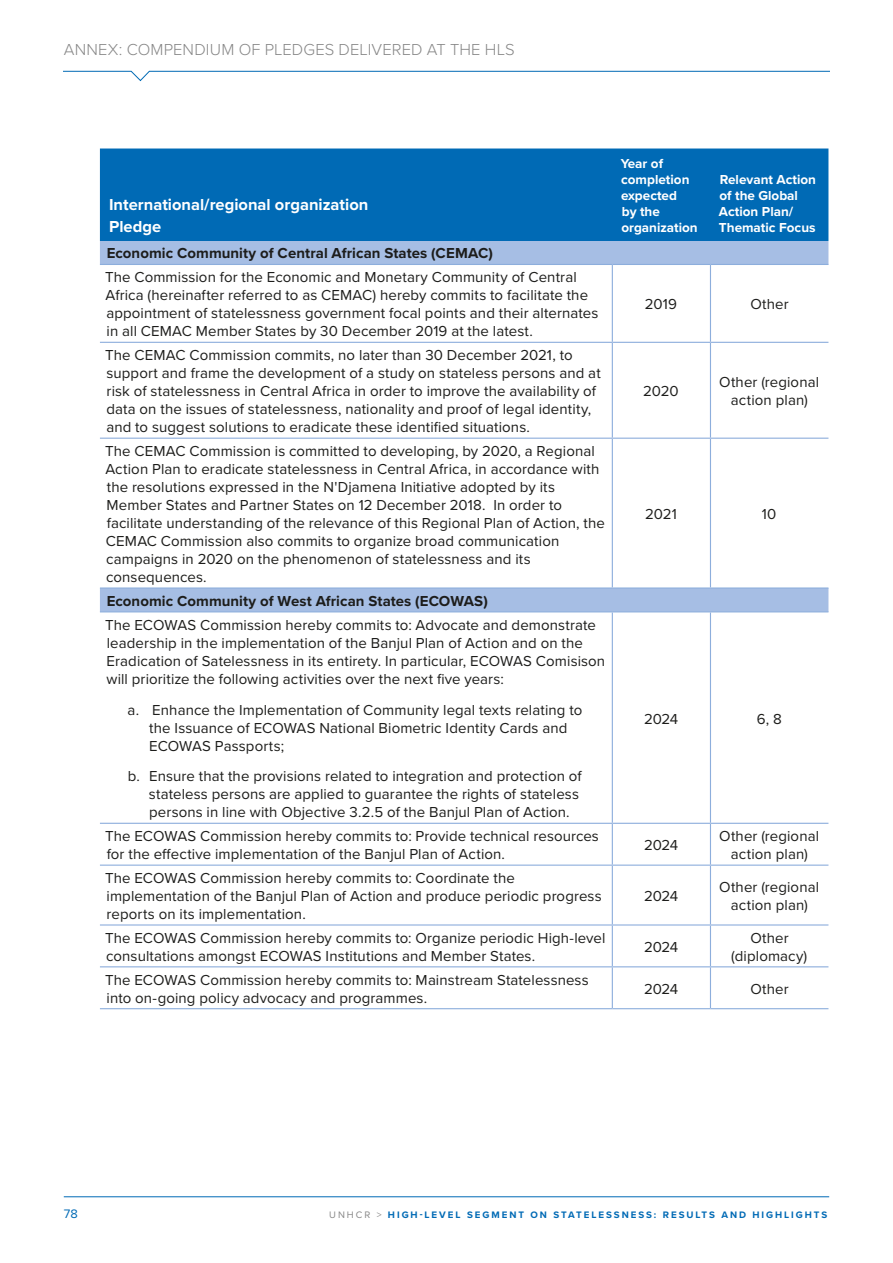
<style>
.page{position:relative;width:893px;height:1263px;background:#fff}
.page>*{position:absolute;margin:0;border:0;box-sizing:border-box;transform-origin:0 0}
.t1{font:300 16.5px "Proxima Nova";letter-spacing:.015em;color:#878787}
.Table-header{font:700 16.5px/22.5px "Proxima Nova";color:#fff}
.Annex_Table_Text{font:15px/18px "Proxima Nova";letter-spacing:.005em;color:#1d1d1b}
.Annex_table_text_cen{font:15px/18px "Proxima Nova";letter-spacing:.005em;color:#1d1d1b;text-align:center}
.Annex_Table_Text-2{font:700 15px "Proxima Nova";letter-spacing:.005em;color:#1d1d1b}
.Table-header-2{font:700 13.5px/16.2px "Proxima Nova";color:#fff}
.t2{font:12.75px "Proxima Nova";color:#006ab5}
.t3{font:700 9.75px "Proxima Nova";letter-spacing:.2em;color:#006ab5}
.s1{font-weight:400;color:#878787}
</style>
<div class="page">
<div style="left:100px;top:148px;width:728px;height:93px;background:#006ab5"></div>
<svg style="left:100px;top:241px;width:728px;height:370px"></svg>
<hr style="left:100px;top:264px;width:512px;height:1px;background:#8daedc">
<hr style="left:100px;top:587px;width:512px;height:2px;background:#8daedc">
<hr style="left:612px;top:587px;width:98px;height:2px;background:#8daedc">
<hr style="left:710px;top:587px;width:118px;height:2px;background:#8daedc">
<hr style="left:100px;top:611px;width:512px;height:1px;background:#8daedc">
<hr style="left:100px;top:1008px;width:512px;height:1px;background:#8daedc">
<hr style="left:612px;top:1008px;width:98px;height:1px;background:#8daedc">
<hr style="left:710px;top:1008px;width:118px;height:1px;background:#8daedc">
<hr style="left:612px;top:264px;width:98px;height:1px;background:#8daedc">
<hr style="left:710px;top:264px;width:118px;height:1px;background:#8daedc">
<hr style="left:612px;top:611px;width:98px;height:1px;background:#8daedc">
<hr style="left:710px;top:611px;width:118px;height:1px;background:#8daedc">
<hr style="left:612px;top:265px;width:1px;height:77px;background:#8daedc">
<hr style="left:710px;top:265px;width:1px;height:77px;background:#8daedc">
<hr style="left:100px;top:342px;width:512px;height:1px;background:#8daedc">
<hr style="left:612px;top:342px;width:98px;height:1px;background:#8daedc">
<hr style="left:612px;top:343px;width:1px;height:95px;background:#8daedc">
<hr style="left:710px;top:342px;width:118px;height:1px;background:#8daedc">
<hr style="left:710px;top:343px;width:1px;height:95px;background:#8daedc">
<hr style="left:100px;top:438px;width:512px;height:1px;background:#8daedc">
<hr style="left:612px;top:438px;width:98px;height:1px;background:#8daedc">
<hr style="left:612px;top:439px;width:1px;height:148px;background:#8daedc">
<hr style="left:710px;top:438px;width:118px;height:1px;background:#8daedc">
<hr style="left:710px;top:439px;width:1px;height:148px;background:#8daedc">
<hr style="left:612px;top:612px;width:1px;height:211px;background:#8daedc">
<hr style="left:710px;top:612px;width:1px;height:211px;background:#8daedc">
<hr style="left:100px;top:823px;width:512px;height:1px;background:#8daedc">
<hr style="left:612px;top:823px;width:98px;height:1px;background:#8daedc">
<hr style="left:612px;top:824px;width:1px;height:40px;background:#8daedc">
<hr style="left:710px;top:823px;width:118px;height:1px;background:#8daedc">
<hr style="left:710px;top:824px;width:1px;height:40px;background:#8daedc">
<hr style="left:100px;top:864px;width:512px;height:2px;background:#8daedc">
<hr style="left:612px;top:864px;width:98px;height:2px;background:#8daedc">
<hr style="left:612px;top:866px;width:1px;height:58px;background:#8daedc">
<hr style="left:710px;top:864px;width:118px;height:2px;background:#8daedc">
<hr style="left:710px;top:866px;width:1px;height:58px;background:#8daedc">
<hr style="left:100px;top:924px;width:512px;height:1px;background:#8daedc">
<hr style="left:612px;top:924px;width:98px;height:1px;background:#8daedc">
<hr style="left:612px;top:925px;width:1px;height:41px;background:#8daedc">
<hr style="left:710px;top:924px;width:118px;height:1px;background:#8daedc">
<hr style="left:710px;top:925px;width:1px;height:41px;background:#8daedc">
<hr style="left:100px;top:966px;width:512px;height:1px;background:#8daedc">
<hr style="left:612px;top:966px;width:98px;height:1px;background:#8daedc">
<hr style="left:612px;top:967px;width:1px;height:41px;background:#8daedc">
<hr style="left:710px;top:966px;width:118px;height:1px;background:#8daedc">
<hr style="left:710px;top:967px;width:1px;height:41px;background:#8daedc">
<svg style="left:64px;top:71px;width:765px;height:10px"></svg>
<hr style="left:64px;top:1196px;width:765px;height:1px;background:#006ab5">
<p class="t1" style="left:64px;top:40px;width:23px">ANNE</p>
<p class="t1" style="left:108px;top:40px;width:67px">X: COMPEN</p>
<p class="t1" style="left:194px;top:40px;width:267px">DIU M OF PLEDGES DELIVERED AT THE</p>
<p class="t1" style="left:485px;top:40px;width:31px">HLS</p>
<p class="Table-header" style="left:109px;top:194px;width:261px">International/regional organization<br>Pledge</p>
<p class="Annex_Table_Text-2" style="left:107px;top:244px;width:388px">Economic Community of Central African States (CEMAC)</p>
<p class="Annex_Table_Text" style="left:105px;top:269px;width:495px">The Commission for the Economic and Monetary Community of Central Africa (hereinafter referred to as CEMAC) hereby commits to facilitate the appointment of statelessness government focal points and their alternates in all CEMAC Member States by 30 December 2019 at the latest.</p>
<p class="Annex_Table_Text" style="left:105px;top:346px;width:497px">The CEMAC Commission commits, no later than 30 December 2021, to support and frame the development of a study on stateless persons and at risk of statelessness in Central Africa in order to improve the availability of data on the issues of statelessness, nationality and proof of legal identity, and to suggest solutions to eradicate these identified situations.</p>
<p class="Annex_Table_Text" style="left:105px;top:442px;width:501px">The CEMAC Commission is committed to developing, by 2020, a Regional Action Plan to eradicate statelessness in Central Africa, in accordance with the resolutions expressed in the N'Djamena Initiative adopted by its Member States and Partner States on 12 December 2018. In order to facilitate understanding of the relevance of this Regional Plan of Action, the CEMAC Commission also commits to organize broad communication campaigns in 2020 on the phenomenon of statelessness and its consequences.</p>
<p class="Annex_Table_Text-2" style="left:107px;top:592px;width:383px">Economic Community of West African States (ECOWAS)</p>
<p class="Annex_Table_Text" style="left:105px;top:616px;width:502px">The ECOWAS Commission hereby commits to: Advocate and demonstrate leadership in the implementation of the Banjul Plan of Action and on the Eradication of Satelessness in its entirety. In particular, ECOWAS Comisison will prioritize the following activities over the next five years:</p>
<p class="Annex_Table_Text" style="left:149px;top:701px;width:435px;text-indent:-21px">a. Enhance the Implementation of Community legal texts relating to the Issuance of ECOWAS National Biometric Identity Cards and<br>ECOWAS Passports;</p>
<p class="Annex_Table_Text" style="left:149px;top:767px;width:434px;text-indent:-21px">b. Ensure that the provisions related to integration and protection of stateless persons are applied to guarantee the rights of stateless persons in line with Objective 3.2.5 of the Banjul Plan of Action.</p>
<p class="Table-header-2" style="left:621px;top:156px;width:79px">Year of completion expected<br>by the organization</p>
<p class="Table-header-2" style="left:719px;top:172px;width:99px">Relevant Action of the Global<br>Action Plan/<br>Thematic Focus</p>
<p class="Annex_table_text_cen" style="left:645px;top:296px;width:34px">2019</p>
<p class="Annex_table_text_cen" style="left:750px;top:296px;width:40px">Other</p>
<p class="Annex_table_text_cen" style="left:643px;top:382px;width:37px">2020</p>
<p class="Annex_table_text_cen" style="left:719px;top:373px;width:101px">Other (regional action plan)</p>
<p class="Annex_table_text_cen" style="left:645px;top:505px;width:33px">2021</p>
<p class="Annex_table_text_cen" style="left:762px;top:505px;width:16px">10</p>
<p class="Annex_table_text_cen" style="left:644px;top:710px;width:36px">2024</p>
<p class="Annex_table_text_cen" style="left:757px;top:710px;width:27px">6, 8</p>
<p class="Annex_Table_Text" style="left:105px;top:827px;width:495px">The ECOWAS Commission hereby commits to: Provide technical resources for the effective implementation of the Banjul Plan of Action.</p>
<p class="Annex_table_text_cen" style="left:644px;top:836px;width:36px">2024</p>
<p class="Annex_table_text_cen" style="left:719px;top:827px;width:101px">Other (regional action plan)</p>
<p class="Annex_Table_Text" style="left:105px;top:869px;width:498px">The ECOWAS Commission hereby commits to: Coordinate the implementation of the Banjul Plan of Action and produce periodic progress reports on its implementation.</p>
<p class="Annex_table_text_cen" style="left:644px;top:887px;width:36px">2024</p>
<p class="Annex_table_text_cen" style="left:719px;top:878px;width:101px">Other (regional action plan)</p>
<p class="Annex_Table_Text" style="left:105px;top:929px;width:502px">The ECOWAS Commission hereby commits to: Organize periodic High-level consultations amongst ECOWAS Institutions and Member States.</p>
<p class="Annex_table_text_cen" style="left:644px;top:938px;width:36px">2024</p>
<p class="Annex_table_text_cen" style="left:731px;top:929px;width:78px">Other (diplomacy)</p>
<p class="Annex_Table_Text" style="left:105px;top:971px;width:485px">The ECOWAS Commission hereby commits to: Mainstream Statelessness into on-going policy advocacy and programmes.</p>
<p class="Annex_table_text_cen" style="left:644px;top:980px;width:36px">2024</p>
<p class="Annex_table_text_cen" style="left:750px;top:980px;width:40px">Other</p>
<p class="t2" style="left:64px;top:1206px;width:15px">78</p>
<p class="t3" style="left:329px;top:1209px;width:500px"><span class="s1">UNHCR &gt;</span> HIGH-LEVEL SEGMENT ON STATELESSNESS: RESULTS AND HIGHLIGHTS</p>
</div>
